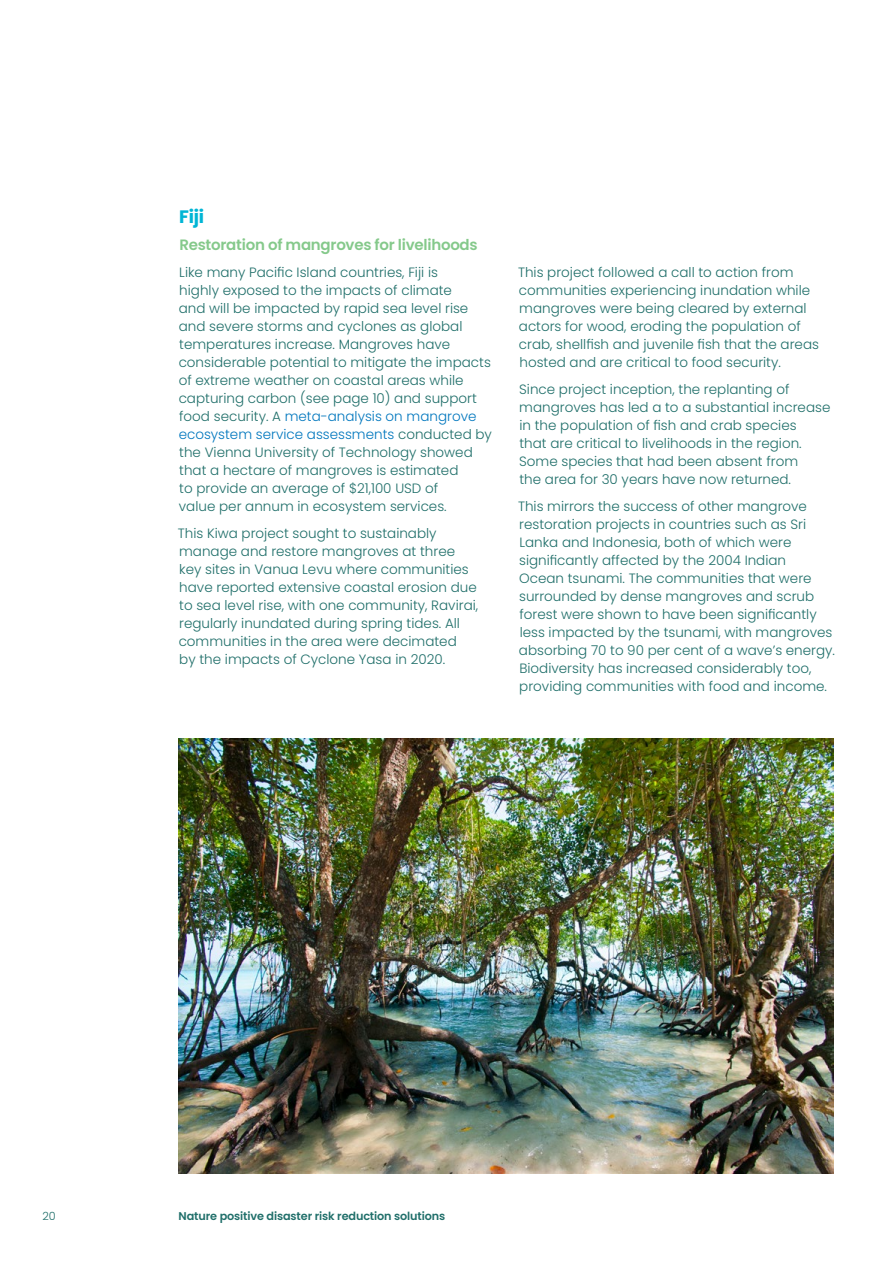
<style>
.page{position:relative;width:893px;height:1263px;background:#fff}
.page>*{position:absolute;margin:0;border:0;box-sizing:border-box;transform-origin:0 0}
.t1{font:700 18px "Poppins";color:#00b5d5}
.t2{font:600 15px "Poppins";letter-spacing:-.015em;color:#85c98b}
.t3{font:300 13.5px/18px "Poppins";color:#206f6a}
.t4{font:600 11.25px "Poppins";letter-spacing:-.01em;color:#206f6a}
.t5{font:300 11.25px "Poppins";color:#206f6a}
.s1{color:#0077be}
</style>
<div class="page">
<img style="left:179px;top:739px;width:654px;height:435px">
<h1 class="t1" style="left:179px;top:206px;width:26px">Fiji</h1>
<p class="t2" style="left:179px;top:236px;width:300px">Restoration of mangroves for livelihoods</p>
<p class="t3" style="left:179px;top:263px;width:315px">Like many Pacific Island countries, Fiji is<br>highly exposed to the impacts of climate<br>and will be impacted by rapid sea level rise and severe storms and cyclones as global temperatures increase. Mangroves have considerable potential to mitigate the impacts of extreme weather on coastal areas while capturing carbon (see page 10) and support food security. A <span class="s1">meta-analysis on mangrove ecosystem service assessments</span> conducted by the Vienna University of Technology showed that a hectare of mangroves is estimated<br>to provide an average of $21,100 USD of<br>value per annum in ecosystem services.</p>
<p class="t3" style="left:178px;top:524px;width:302px">This Kiwa project sought to sustainably manage and restore mangroves at three key sites in Vanua Levu where communities have reported extensive coastal erosion due to sea level rise, with one community, Ravirai, regularly inundated during spring tides. All communities in the area were decimated<br>by the impacts of Cyclone Yasa in 2020.</p>
<p class="t3" style="left:518px;top:263px;width:302px">This project followed a call to action from communities experiencing inundation while mangroves were being cleared by external actors for wood, eroding the population of crab, shellfish and juvenile fish that the areas hosted and are critical to food security.</p>
<p class="t3" style="left:519px;top:380px;width:313px">Since project inception, the replanting of mangroves has led a to a substantial increase in the population of fish and crab species<br>that are critical to livelihoods in the region.<br>Some species that had been absent from<br>the area for 30 years have now returned.</p>
<p class="t3" style="left:518px;top:497px;width:319px">This mirrors the success of other mangrove restoration projects in countries such as Sri Lanka and Indonesia, both of which were significantly affected by the 2004 Indian<br>Ocean tsunami. The communities that were surrounded by dense mangroves and scrub forest were shown to have been significantly less impacted by the tsunami, with mangroves absorbing 70 to 90 per cent of a wave’s energy.<br>Biodiversity has increased considerably too, providing communities with food and income.</p>
<p class="t5" style="left:43px;top:1210px;width:15px">20</p>
<p class="t4" style="left:179px;top:1210px;width:268px">Nature positive disaster risk reduction solutions</p>
</div>
